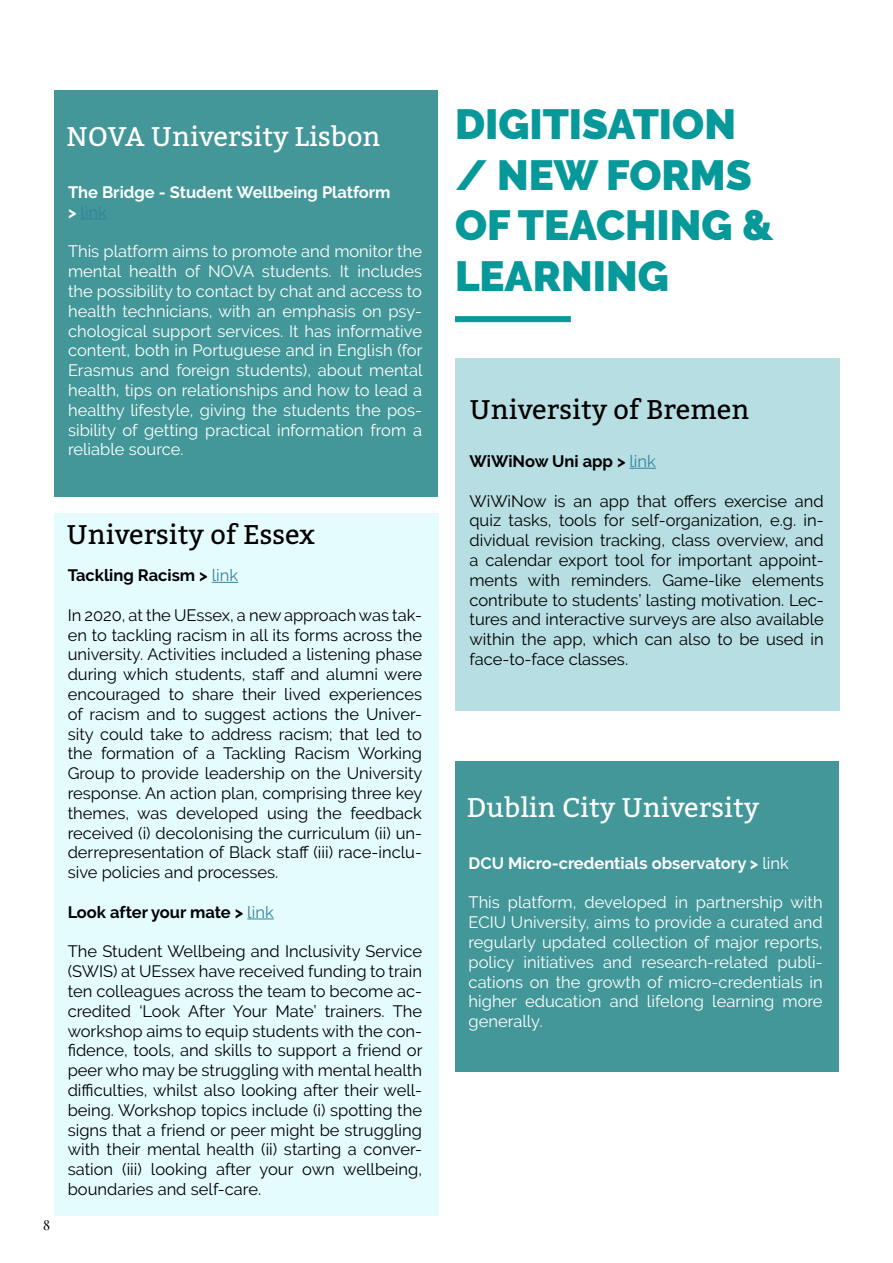
<style>
.page{position:relative;width:893px;height:1263px;background:#fff}
.page>*{position:absolute;margin:0;border:0;box-sizing:border-box;transform-origin:0 0}
.t1{font:900 42px/50.4px "Raleway";color:#07989a}
.t2{font:27px "Bitter";color:#fff}
.t3{font:27px "Bitter";color:#000}
.t4{font:16.5px/19.8px "Raleway";color:#000;text-align:justify}
.t5{font:16.5px/19.8px "Raleway";color:#fff;text-align:justify}
.t6{font:700 16.5px "Raleway";color:#fff}
.t7{font:700 16.5px "Raleway";color:#000}
.t8{font:13.5px "Playfair Display";color:#000}
.s1{font-weight:400;color:#33849b}
.s2{font-weight:400}
</style>
<div class="page">
<div style="left:54px;top:513px;width:384px;height:702px;background:#e5fcff"></div>
<div style="left:455px;top:358px;width:384px;height:352px;background:#b6dee3"></div>
<div style="left:54px;top:90px;width:384px;height:407px;background:#439799"></div>
<div style="left:455px;top:761px;width:384px;height:310px;background:#439799"></div>
<svg style="left:81px;top:219px;width:26px;height:1px"></svg>
<svg style="left:763px;top:870px;width:25px;height:1px"></svg>
<svg style="left:212px;top:582px;width:26px;height:1px"></svg>
<svg style="left:247px;top:918px;width:27px;height:1px"></svg>
<svg style="left:629px;top:468px;width:27px;height:1px"></svg>
<div style="left:455px;top:316px;width:116px;height:6px;background:#07989a"></div>
<h2 class="t2" style="left:66px;top:120px;width:316px">NOVA University Lisbon</h2>
<p class="t6" style="left:68px;top:183px;width:324px">The Bridge - Student Wellbeing Platform</p>
<p class="t5" style="left:68px;top:242px;width:356px">This platform aims to promote and monitor the mental health of NOVA students. It includes the possibility to contact by chat and access to health technicians, with an emphasis on psy&shy;chological support services. It has informative content, both in Portuguese and in English (for Erasmus and foreign students), about mental health, tips on relationships and how to lead a healthy lifestyle, giving the students the pos&shy;sibility of getting practical information from a reliable source.</p>
<p class="t8" style="left:43px;top:1214px;width:9px">8</p>
<h2 class="t3" style="left:66px;top:517px;width:250px">University of Essex</h2>
<p class="t7" style="left:68px;top:566px;width:172px">Tackling Racism &gt; <span class="s1">link</span></p>
<p class="t4" style="left:68px;top:605px;width:356px">In 2020, at the UEssex, a new approach was tak&shy;en to tackling racism in all its forms across the university. Activities included a listening phase during which students, staff and alumni were encouraged to share their lived experiences of racism and to suggest actions the Univer&shy;sity could take to address racism; that led to the formation of a Tackling Racism Working Group to provide leadership on the University response. An action plan, comprising three key themes, was developed using the feedback received (i) decolonising the curriculum (ii) un&shy;derrepresentation of Black staff (iii) race-inclu&shy;sive policies and processes.</p>
<p class="t7" style="left:68px;top:902px;width:208px">Look after your mate &gt; <span class="s1">link</span></p>
<p class="t4" style="left:68px;top:941px;width:356px">The Student Wellbeing and Inclusivity Service (SWIS) at UEssex have received funding to train ten colleagues across the team to become ac&shy;credited ‘Look After Your Mate’ trainers. The workshop aims to equip students with the con&shy;fidence, tools, and skills to support a friend or peer who may be struggling with mental health difficulties, whilst also looking after their well&shy;being. Workshop topics include (i) spotting the signs that a friend or peer might be struggling with their mental health (ii) starting a conver&shy;sation (iii) looking after your own wellbeing, boundaries and self-care.</p>
<h1 class="t1" style="left:455px;top:100px;width:320px">DIGITISATION / NEW FORMS<br>OF TEACHING &amp;<br>LEARNING</h1>
<h2 class="t3" style="left:469px;top:392px;width:281px">University of Bremen</h2>
<p class="t7" style="left:469px;top:452px;width:188px">WiWiNow Uni app &gt; <span class="s1">link</span></p>
<p class="t4" style="left:469px;top:491px;width:356px">WiWiNow is an app that offers exercise and quiz tasks, tools for self-organization, e.g. in&shy;dividual revision tracking, class overview, and a calendar export tool for important appoint&shy;ments with reminders. Game-like elements contribute to students’ lasting motivation. Lec&shy;tures and interactive surveys are also available within the app, which can also to be used in face-to-face classes.</p>
<h2 class="t2" style="left:467px;top:790px;width:294px">Dublin City University</h2>
<p class="t6" style="left:469px;top:853px;width:322px">DCU Micro-credentials observatory &gt; <span class="s2">link</span></p>
<p class="t5" style="left:469px;top:893px;width:355px">This platform, developed in partnership with ECIU University, aims to provide a curated and regularly updated collection of major reports, policy initiatives and research-related publi&shy;cations on the growth of micro-credentials in higher education and lifelong learning more generally.</p>
</div>
